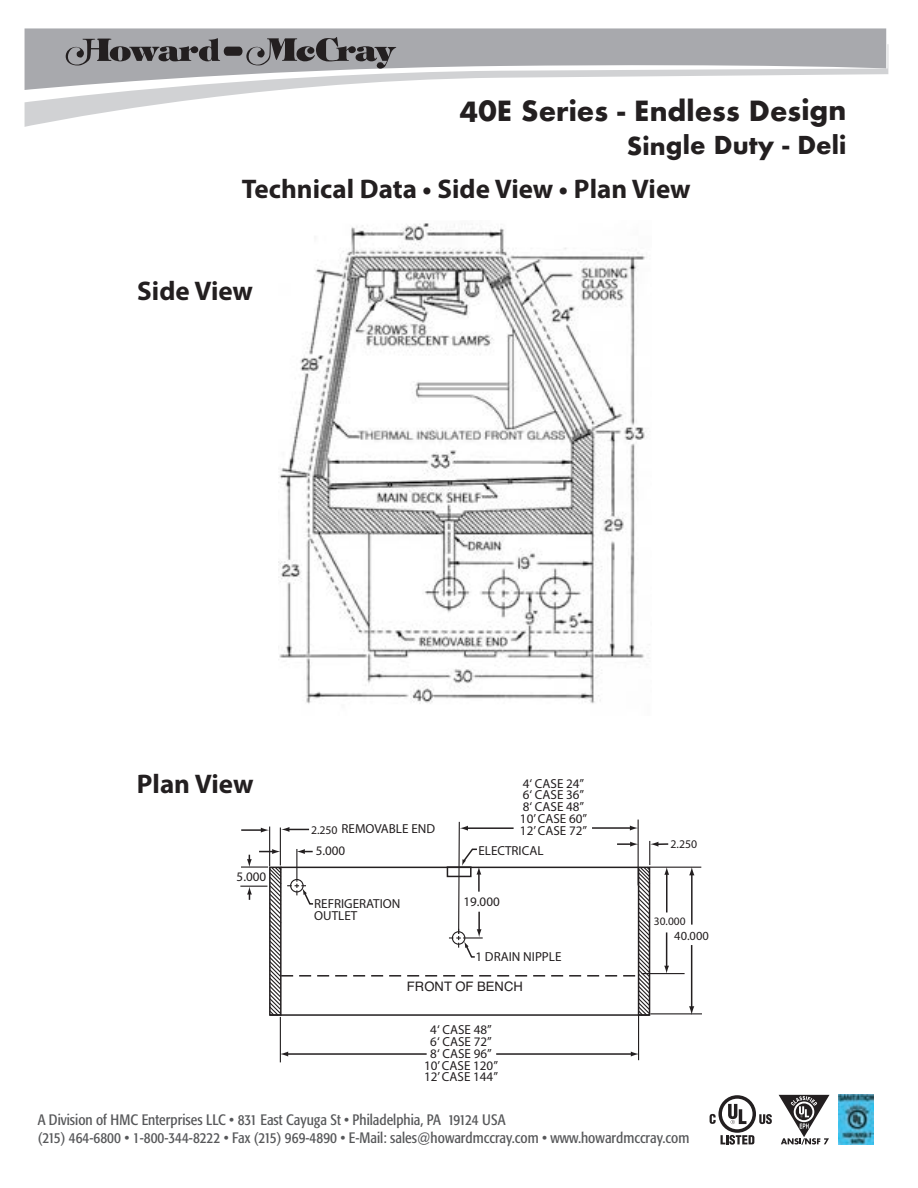
<style>
.page{position:relative;width:918px;height:1188px;background:#fff}
.page>*{position:absolute;margin:0;border:0;box-sizing:border-box;transform-origin:0 0}
.t1{font:700 27px "Myriad Pro";color:#231f20}
.t2{font:700 27px "Futura";letter-spacing:-.005em;color:#231f20}
.t3{font:700 24px "Futura";letter-spacing:-.005em;color:#231f20}
.t4{font:condensed 15px/18px "Formata";color:#57585a}
.t5{font:13.05px/11.7px "Myriad";color:#231f20}
.t6{font:13.05px "Helvetica";color:#231f20}
.t7{font:12.45px "Myriad";color:#231f20}
.t8{font:11.85px "Myriad";color:#231f20}
.t9{font:11.4px "Myriad";color:#231f20}
.s1{font-size:11.85px}
</style>
<div class="page">
<img style="left:838px;top:1095px;width:35px;height:49px">
<svg style="left:779px;top:1095px;width:51px;height:50px"></svg>
<svg style="left:710px;top:1095px;width:62px;height:50px"></svg>
<svg style="left:25px;top:103px;width:142px;height:24px"></svg>
<svg style="left:24px;top:32px;width:864px;height:71px"></svg>
<svg style="left:25px;top:28px;width:861px;height:62px;fill:#a8a9ad"></svg>
<svg style="left:66px;top:37px;width:330px;height:32px;background:#818184"></svg>
<img style="left:279px;top:223px;width:368px;height:481px">
<hr style="left:638px;top:820px;width:1px;height:66px;background:#231f20">
<hr style="left:638px;top:1015px;width:1px;height:45px;background:#231f20">
<hr style="left:650px;top:867px;width:51px;height:1px;background:#231f20">
<hr style="left:650px;top:1013px;width:52px;height:1px;background:#231f20">
<hr style="left:642px;top:973px;width:43px;height:1px;background:#231f20">
<hr style="left:280px;top:1017px;width:1px;height:45px;background:#231f20">
<hr style="left:496px;top:1053px;width:136px;height:2px;background:#231f20">
<svg style="left:631px;top:1052px;width:7px;height:5px"></svg>
<hr style="left:691px;top:874px;width:2px;height:51px;background:#231f20">
<svg style="left:689px;top:867px;width:5px;height:8px"></svg>
<hr style="left:287px;top:1053px;width:140px;height:2px;background:#231f20">
<svg style="left:280px;top:1052px;width:8px;height:5px"></svg>
<hr style="left:691px;top:945px;width:1px;height:63px;background:#231f20">
<svg style="left:689px;top:1006px;width:5px;height:9px"></svg>
<svg style="left:240px;top:821px;width:429px;height:196px"></svg>
<div style="left:447px;top:866px;width:25px;height:11px;border:2px solid #231f20"></div>
<h1 class="t2" style="left:460px;top:91px;width:388px">40E Series - Endless Design</h1>
<h2 class="t3" style="left:627px;top:128px;width:221px">Single Duty - Deli</h2>
<h1 class="t1" style="left:242px;top:179px;width:450px">Technical Data • Side View • Plan View</h1>
<h1 class="t1" style="left:137px;top:280px;width:118px">Side View</h1>
<h1 class="t1" style="left:137px;top:774px;width:118px">Plan View</h1>
<p class="t5" style="left:237px;top:872px;width:31px">5.000</p>
<p class="t5" style="left:311px;top:824px;width:126px"><span class="s1">2.250</span> REMOVABLE END</p>
<p class="t5" style="left:316px;top:846px;width:31px">5.000</p>
<p class="t5" style="left:520px;top:779px;width:69px">4‘ CASE 24”<br>6‘ CASE 36”<br>8‘ CASE 48”<br>10’ CASE 60”<br>12’ CASE 72”</p>
<p class="t5" style="left:478px;top:846px;width:67px">ELECTRICAL</p>
<p class="t5" style="left:314px;top:899px;width:88px">REFRIGERATION<br>OUTLET</p>
<p class="t5" style="left:464px;top:896px;width:38px">19.000</p>
<p class="t5" style="left:476px;top:952px;width:88px">1 DRAIN NIPPLE</p>
<p class="t6" style="left:407px;top:976px;width:117px">FRONT OF BENCH</p>
<p class="t5" style="left:424px;top:1025px;width:75px;text-align:center">4‘ CASE 48”<br>6‘ CASE 72”<br>8‘ CASE 96”<br>10’ CASE 120”<br>12’ CASE 144”</p>
<p class="t8" style="left:671px;top:839px;width:28px">2.250</p>
<p class="t9" style="left:654px;top:917px;width:33px">30.000</p>
<p class="t7" style="left:674px;top:932px;width:36px">40.000</p>
<p class="t4" style="left:38px;top:1112px;width:653px">A Division of HMC Enterprises LLC • 831 East Cayuga St • Philadelphia, PA 19124 USA<br>(215) 464-6800 • 1-800-344-8222 • Fax (215) 969-4890 • E-Mail: sales@howardmccray.com • www.howardmccray.com</p>
</div>
